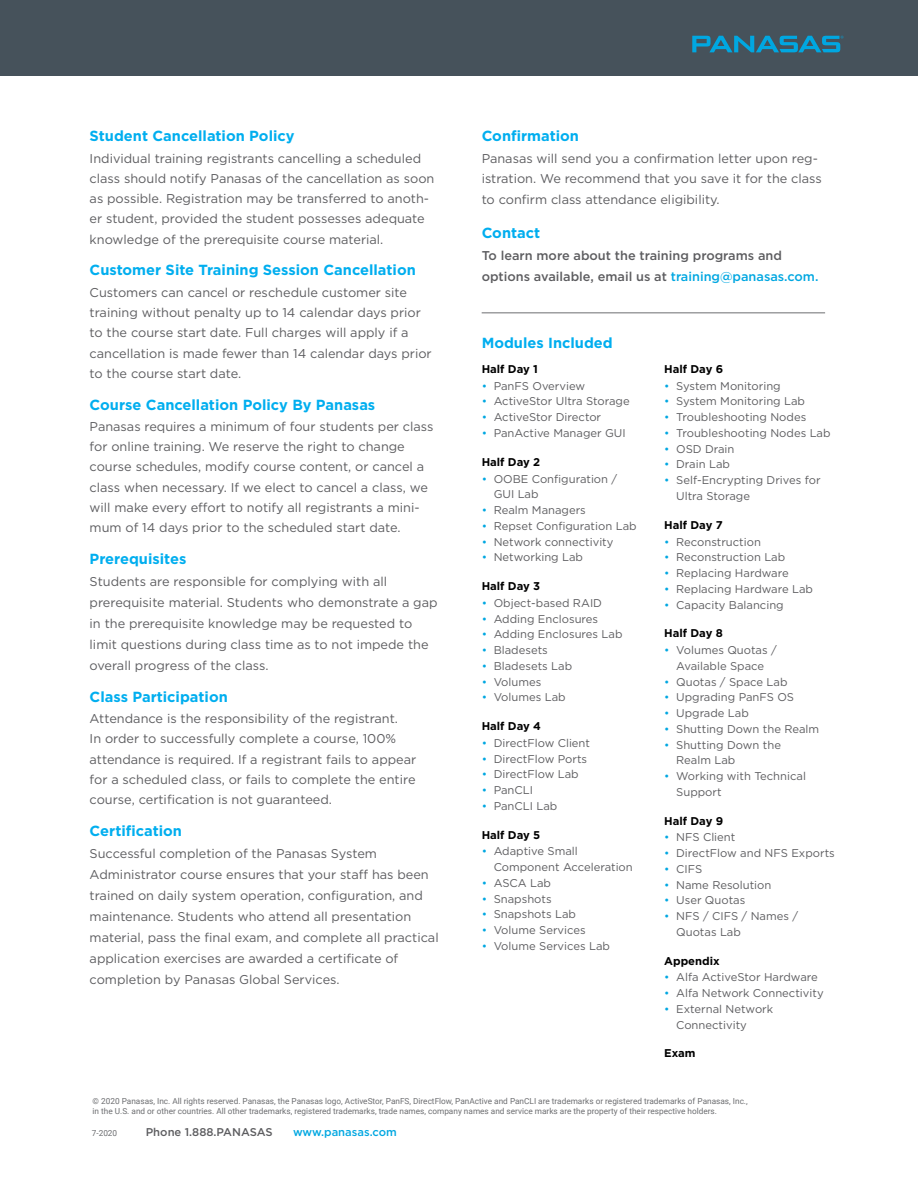
<style>
.page{position:relative;width:918px;height:1188px;background:#fff}
.page>*{position:absolute;margin:0;border:0;box-sizing:border-box;transform-origin:0 0}
.Blue_Subheads{font:700 14.7px "Gotham";color:#00aeef}
.Blue_Subheads-2{font:12.75px/20.2px "Gotham";color:#5d5d60}
.t1{font:500 12.75px/21px "Gotham";color:#5d5d60}
.t2{font:11.25px/15.8px "Gotham";color:#5d5d60}
.t3{font:700 11.25px "Gotham";color:#000}
.t4{font:500 11.25px "Gotham";color:#5d5d60}
.t5{font:500 11.25px "Gotham";color:#00a7e1}
.t6{font:8.25px/10.5px "Roboto";color:#6d6e71}
.s1{color:#00a7e1}
</style>
<div class="page">
<div style="left:0;top:0;width:918px;height:76px;background:#46525b"></div>
<svg style="left:692px;top:36px;width:152px;height:16px"></svg>
<hr style="left:482px;top:312px;width:343px;height:1px;background:#6d6e71">
<p class="Blue_Subheads" style="left:90px;top:126px;width:206px">Student Cancellation Policy</p>
<p class="Blue_Subheads-2" style="left:90px;top:148px;width:346px">Individual training registrants cancelling a scheduled class should notify Panasas of the cancellation as soon as possible. Registration may be transferred to anoth&shy;er student, provided the student possesses adequate knowledge of the prerequisite course material.</p>
<p class="Blue_Subheads" style="left:90px;top:260px;width:328px">Customer Site Training Session Cancellation</p>
<p class="Blue_Subheads-2" style="left:90px;top:282px;width:344px">Customers can cancel or reschedule customer site training without penalty up to 14 calendar days prior to the course start date. Full charges will apply if a cancellation is made fewer than 14 calendar days prior to the course start date.</p>
<p class="Blue_Subheads" style="left:90px;top:395px;width:287px">Course Cancellation Policy By Panasas</p>
<p class="Blue_Subheads-2" style="left:90px;top:416px;width:345px">Panasas requires a minimum of four students per class for online training. We reserve the right to change course schedules, modify course content, or cancel a class when necessary. If we elect to cancel a class, we will make every effort to notify all registrants a mini&shy;mum of 14 days prior to the scheduled start date.</p>
<p class="Blue_Subheads" style="left:90px;top:549px;width:98px">Prerequisites</p>
<p class="Blue_Subheads-2" style="left:90px;top:571px;width:349px;line-height:21px">Students are responsible for complying with all prerequisite material. Students who demonstrate a gap in the prerequisite knowledge may be requested to limit questions during class time as to not impede the overall progress of the class.</p>
<p class="Blue_Subheads" style="left:90px;top:687px;width:140px">Class Participation</p>
<p class="Blue_Subheads-2" style="left:90px;top:708px;width:328px">Attendance is the responsibility of the registrant.<br>In order to successfully complete a course, 100% attendance is required. If a registrant fails to appear for a scheduled class, or fails to complete the entire course, certification is not guaranteed.</p>
<p class="Blue_Subheads" style="left:90px;top:821px;width:94px">Certification</p>
<p class="Blue_Subheads-2" style="left:90px;top:843px;width:351px;line-height:21px">Successful completion of the Panasas System Administrator course ensures that your staff has been trained on daily system operation, configuration, and maintenance. Students who attend all presentation material, pass the final exam, and complete all practical application exercises are awarded a certificate of completion by Panasas Global Services.</p>
<p class="Blue_Subheads" style="left:482px;top:126px;width:99px">Confirmation</p>
<p class="Blue_Subheads-2" style="left:482px;top:147px;width:342px;line-height:20.7px">Panasas will send you a confirmation letter upon reg&shy;istration. We recommend that you save it for the class to confirm class attendance eligibility.</p>
<p class="Blue_Subheads" style="left:482px;top:223px;width:60px">Contact</p>
<p class="t1" style="left:482px;top:245px;width:338px">To learn more about the training programs and options available, email us at <span class="s1">training@panasas.com.</span></p>
<p class="Blue_Subheads" style="left:482px;top:333px;width:133px">Modules Included</p>
<p class="t3" style="left:482px;top:361px;width:58px">Half Day 1</p>
<p class="t2" style="left:482px;top:378px;width:105px"><span class="s1">•</span> PanFS Overview</p>
<p class="t2" style="left:482px;top:393px;width:150px"><span class="s1">•</span> ActiveStor Ultra Storage</p>
<p class="t2" style="left:482px;top:409px;width:121px"><span class="s1">•</span> ActiveStor Director</p>
<p class="t2" style="left:482px;top:425px;width:146px"><span class="s1">•</span> PanActive Manager GUI</p>
<p class="t3" style="left:482px;top:454px;width:60px">Half Day 2</p>
<p class="t2" style="left:494px;top:470px;width:125px;text-indent:-12px"><span class="s1">•</span> OOBE Configuration /<br>GUI Lab</p>
<p class="t2" style="left:482px;top:502px;width:106px"><span class="s1">•</span> Realm Managers</p>
<p class="t2" style="left:482px;top:518px;width:156px"><span class="s1">•</span> Repset Configuration Lab</p>
<p class="t2" style="left:482px;top:533px;width:133px"><span class="s1">•</span> Network connectivity</p>
<p class="t2" style="left:482px;top:549px;width:103px"><span class="s1">•</span> Networking Lab</p>
<p class="t3" style="left:482px;top:579px;width:60px">Half Day 3</p>
<p class="t2" style="left:482px;top:595px;width:122px"><span class="s1">•</span> Object-based RAID</p>
<p class="t2" style="left:482px;top:610px;width:118px"><span class="s1">•</span> Adding Enclosures</p>
<p class="t2" style="left:482px;top:626px;width:142px"><span class="s1">•</span> Adding Enclosures Lab</p>
<p class="t2" style="left:482px;top:642px;width:68px"><span class="s1">•</span> Bladesets</p>
<p class="t2" style="left:482px;top:658px;width:92px"><span class="s1">•</span> Bladesets Lab</p>
<p class="t2" style="left:482px;top:673px;width:61px"><span class="s1">•</span> Volumes</p>
<p class="t2" style="left:482px;top:689px;width:86px"><span class="s1">•</span> Volumes Lab</p>
<p class="t3" style="left:482px;top:719px;width:61px">Half Day 4</p>
<p class="t2" style="left:482px;top:735px;width:110px"><span class="s1">•</span> DirectFlow Client</p>
<p class="t2" style="left:482px;top:751px;width:107px"><span class="s1">•</span> DirectFlow Ports</p>
<p class="t2" style="left:482px;top:766px;width:99px"><span class="s1">•</span> DirectFlow Lab</p>
<p class="t2" style="left:482px;top:782px;width:53px"><span class="s1">•</span> PanCLI</p>
<p class="t2" style="left:482px;top:798px;width:77px"><span class="s1">•</span> PanCLI Lab</p>
<p class="t3" style="left:482px;top:827px;width:60px">Half Day 5</p>
<p class="t2" style="left:494px;top:843px;width:141px;text-indent:-12px"><span class="s1">•</span> Adaptive Small<br>Component Acceleration</p>
<p class="t2" style="left:482px;top:875px;width:71px"><span class="s1">•</span> ASCA Lab</p>
<p class="t2" style="left:482px;top:891px;width:72px"><span class="s1">•</span> Snapshots</p>
<p class="t2" style="left:482px;top:906px;width:96px"><span class="s1">•</span> Snapshots Lab</p>
<p class="t2" style="left:482px;top:922px;width:106px"><span class="s1">•</span> Volume Services</p>
<p class="t2" style="left:482px;top:938px;width:130px"><span class="s1">•</span> Volume Services Lab</p>
<p class="t3" style="left:664px;top:361px;width:61px">Half Day 6</p>
<p class="t2" style="left:664px;top:378px;width:118px"><span class="s1">•</span> System Monitoring</p>
<p class="t2" style="left:664px;top:393px;width:142px"><span class="s1">•</span> System Monitoring Lab</p>
<p class="t2" style="left:664px;top:409px;width:144px"><span class="s1">•</span> Troubleshooting Nodes</p>
<p class="t2" style="left:664px;top:425px;width:168px"><span class="s1">•</span> Troubleshooting Nodes Lab</p>
<p class="t2" style="left:664px;top:441px;width:72px"><span class="s1">•</span> OSD Drain</p>
<p class="t2" style="left:664px;top:456px;width:67px"><span class="s1">•</span> Drain Lab</p>
<p class="t2" style="left:676px;top:472px;width:146px;text-indent:-12px"><span class="s1">•</span> Self-Encrypting Drives for<br>Ultra Storage</p>
<p class="t3" style="left:664px;top:517px;width:60px">Half Day 7</p>
<p class="t2" style="left:664px;top:533px;width:98px"><span class="s1">•</span> Reconstruction</p>
<p class="t2" style="left:664px;top:549px;width:123px"><span class="s1">•</span> Reconstruction Lab</p>
<p class="t2" style="left:664px;top:565px;width:126px"><span class="s1">•</span> Replacing Hardware</p>
<p class="t2" style="left:664px;top:581px;width:150px"><span class="s1">•</span> Replacing Hardware Lab</p>
<p class="t2" style="left:664px;top:596px;width:121px"><span class="s1">•</span> Capacity Balancing</p>
<p class="t3" style="left:664px;top:626px;width:60px">Half Day 8</p>
<p class="t2" style="left:664px;top:642px;width:114px;text-align:center"><span class="s1">•</span> Volumes Quotas /<br>Available Space</p>
<p class="t2" style="left:664px;top:673px;width:125px"><span class="s1">•</span> Quotas / Space Lab</p>
<p class="t2" style="left:664px;top:689px;width:131px"><span class="s1">•</span> Upgrading PanFS OS</p>
<p class="t2" style="left:664px;top:705px;width:86px"><span class="s1">•</span> Upgrade Lab</p>
<p class="t2" style="left:664px;top:721px;width:157px"><span class="s1">•</span> Shutting Down the Realm</p>
<p class="t2" style="left:676px;top:736px;width:106px;text-indent:-12px"><span class="s1">•</span> Shutting Down the<br>Realm Lab</p>
<p class="t2" style="left:676px;top:768px;width:131px;text-indent:-12px"><span class="s1">•</span> Working with Technical<br>Support</p>
<p class="t3" style="left:664px;top:813px;width:61px">Half Day 9</p>
<p class="t2" style="left:664px;top:829px;width:73px"><span class="s1">•</span> NFS Client</p>
<p class="t2" style="left:664px;top:845px;width:172px"><span class="s1">•</span> DirectFlow and NFS Exports</p>
<p class="t2" style="left:664px;top:861px;width:40px"><span class="s1">•</span> CIFS</p>
<p class="t2" style="left:664px;top:877px;width:109px"><span class="s1">•</span> Name Resolution</p>
<p class="t2" style="left:664px;top:892px;width:83px"><span class="s1">•</span> User Quotas</p>
<p class="t2" style="left:676px;top:908px;width:124px;text-indent:-12px"><span class="s1">•</span> NFS / CIFS / Names /<br>Quotas Lab</p>
<p class="t3" style="left:664px;top:953px;width:57px">Appendix</p>
<p class="t2" style="left:664px;top:969px;width:155px"><span class="s1">•</span> Alfa ActiveStor Hardware</p>
<p class="t2" style="left:664px;top:985px;width:161px"><span class="s1">•</span> Alfa Network Connectivity</p>
<p class="t2" style="left:676px;top:1001px;width:99px;text-indent:-12px"><span class="s1">•</span> External Network<br>Connectivity</p>
<p class="t3" style="left:664px;top:1046px;width:33px">Exam</p>
<p class="t6" style="left:93px;top:1095px;width:657px">© 2020 Panasas, Inc. All rights reserved. Panasas, the Panasas logo, ActiveStor, PanFS, DirectFlow, PanActive and PanCLI are trademarks or registered trademarks of Panasas, Inc., in the U.S. and or other countries. All other trademarks, registered trademarks, trade names, company names and service marks are the property of their respective holders.</p>
<p class="t6" style="left:92px;top:1127px;width:27px">7-2020</p>
<p class="t4" style="left:146px;top:1125px;width:129px">Phone 1.888.PANASAS</p>
<p class="t5" style="left:293px;top:1125px;width:105px">www.panasas.com</p>
</div>
